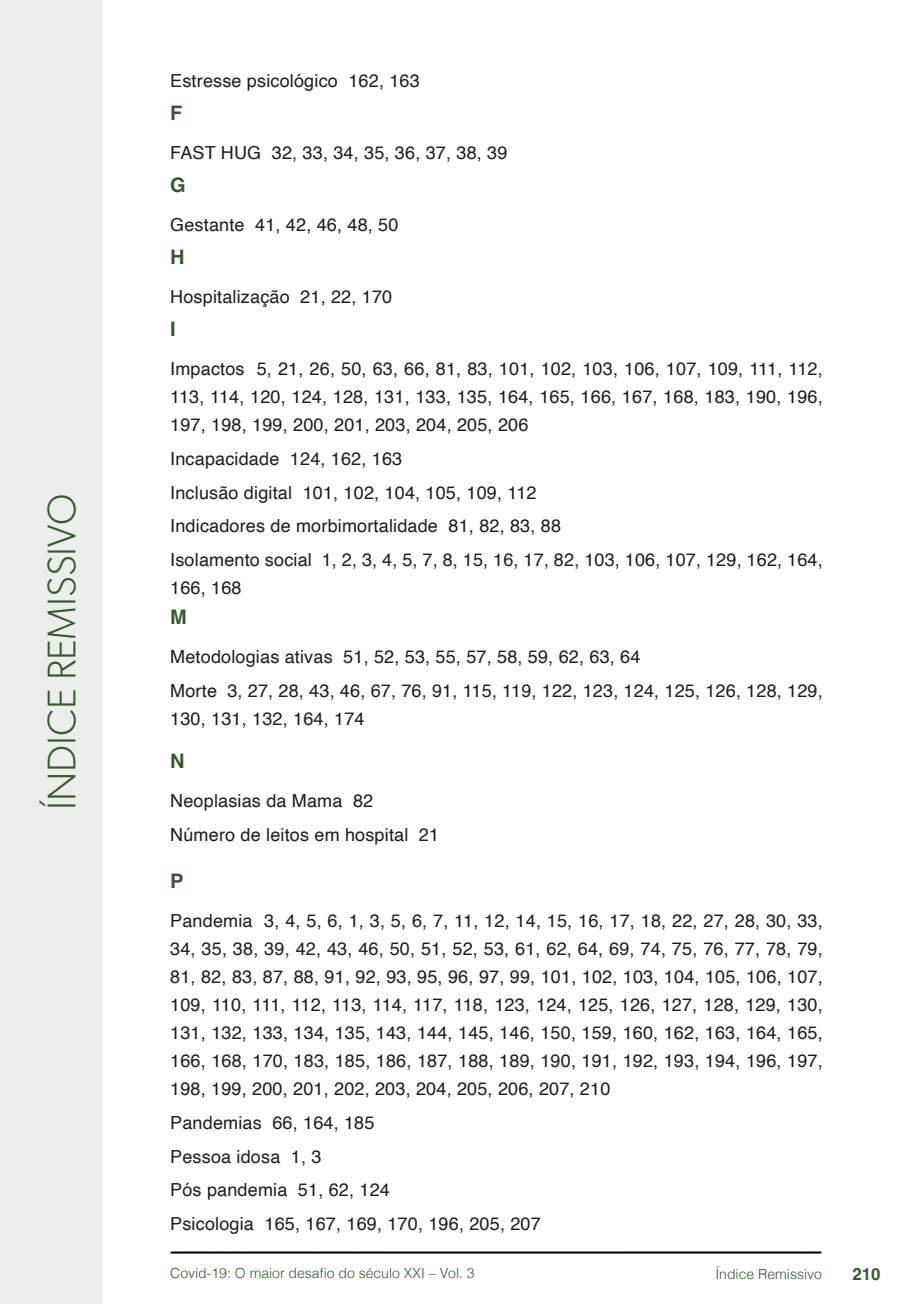
<style>
.page{position:relative;width:908px;height:1304px;background:#fff}
.page>*{position:absolute;margin:0;border:0;box-sizing:border-box;transform-origin:0 0}
.t1{font:300 40px "Gibson";color:#36592e}
.t2{font:700 20px "Helvetica";color:#36592e}
.t3{font:18px/28px "Helvetica";letter-spacing:.01em;color:#1d1d1b}
.t4{font:700 16.8px "Helvetica";color:#36592e}
.t5{font:300 14px "Helvetica";color:#36592e}
</style>
<div class="page">
<svg style="left:170px;top:1251px;width:651px;height:3px;background:#515151"></svg>
<div style="left:0;top:0;width:103px;height:1304px;background:#ebeeea"></div>
<h1 class="t1" style="left:37px;top:810px;width:317px;rotate:-90deg">ÍNDICE REMISSIVO</h1>
<p class="t3" style="left:170px;top:67px;width:251px">Estresse psicológico 162, 163</p>
<p class="t2" style="left:170px;top:101px;width:14px">F</p>
<p class="t3" style="left:170px;top:140px;width:338px">FAST HUG 32, 33, 34, 35, 36, 37, 38, 39</p>
<p class="t2" style="left:170px;top:173px;width:17px">G</p>
<p class="t3" style="left:170px;top:212px;width:230px">Gestante 41, 42, 46, 48, 50</p>
<p class="t2" style="left:170px;top:245px;width:16px">H</p>
<p class="t3" style="left:170px;top:284px;width:223px">Hospitalização 21, 22, 170</p>
<p class="t2" style="left:170px;top:317px;width:7px">I</p>
<p class="t3" style="left:170px;top:356px;width:653px;text-align:justify">Impactos 5, 21, 26, 50, 63, 66, 81, 83, 101, 102, 103, 106, 107, 109, 111, 112, 113, 114, 120, 124, 128, 131, 133, 135, 164, 165, 166, 167, 168, 183, 190, 196, 197, 198, 199, 200, 201, 203, 204, 205, 206</p>
<p class="t3" style="left:170px;top:442px;width:653px;line-height:33.6px">Incapacidade 124, 162, 163<br>Inclusão digital 101, 102, 104, 105, 109, 112<br>Indicadores de morbimortalidade 81, 82, 83, 88<br>Isolamento social 1, 2, 3, 4, 5, 7, 8, 15, 16, 17, 82, 103, 106, 107, 129, 162, 164,</p>
<p class="t3" style="left:170px;top:574px;width:73px">166, 168</p>
<p class="t2" style="left:170px;top:605px;width:18px">M</p>
<p class="t3" style="left:170px;top:641px;width:653px;line-height:33.6px">Metodologias ativas 51, 52, 53, 55, 57, 58, 59, 62, 63, 64<br>Morte 3, 27, 28, 43, 46, 67, 76, 91, 115, 119, 122, 123, 124, 125, 126, 128, 129,</p>
<p class="t3" style="left:170px;top:705px;width:196px">130, 131, 132, 164, 174</p>
<p class="t2" style="left:170px;top:749px;width:16px">N</p>
<p class="t3" style="left:170px;top:785px;width:270px;line-height:33.6px">Neoplasias da Mama 82<br>Número de leitos em hospital 21</p>
<p class="t2" style="left:170px;top:869px;width:15px">P</p>
<p class="t3" style="left:170px;top:908px;width:653px;text-align:justify">Pandemia 3, 4, 5, 6, 1, 3, 5, 6, 7, 11, 12, 14, 15, 16, 17, 18, 22, 27, 28, 30, 33, 34, 35, 38, 39, 42, 43, 46, 50, 51, 52, 53, 61, 62, 64, 69, 74, 75, 76, 77, 78, 79, 81, 82, 83, 87, 88, 91, 92, 93, 95, 96, 97, 99, 101, 102, 103, 104, 105, 106, 107, 109, 110, 111, 112, 113, 114, 117, 118, 123, 124, 125, 126, 127, 128, 129, 130, 131, 132, 133, 134, 135, 143, 144, 145, 146, 150, 159, 160, 162, 163, 164, 165, 166, 168, 170, 183, 185, 186, 187, 188, 189, 190, 191, 192, 193, 194, 196, 197, 198, 199, 200, 201, 202, 203, 204, 205, 206, 207, 210</p>
<p class="t3" style="left:170px;top:1106px;width:372px;line-height:33.6px">Pandemias 66, 164, 185<br>Pessoa idosa 1, 3<br>Pós pandemia 51, 62, 124<br>Psicologia 165, 167, 169, 170, 196, 205, 207</p>
<p class="t5" style="left:170px;top:1261px;width:306px">Covid-19: O maior desafio do século XXI – Vol. 3</p>
<p class="t5" style="left:715px;top:1262px;width:108px">Índice Remissivo</p>
<p class="t4" style="left:851px;top:1264px;width:30px">210</p>
</div>
